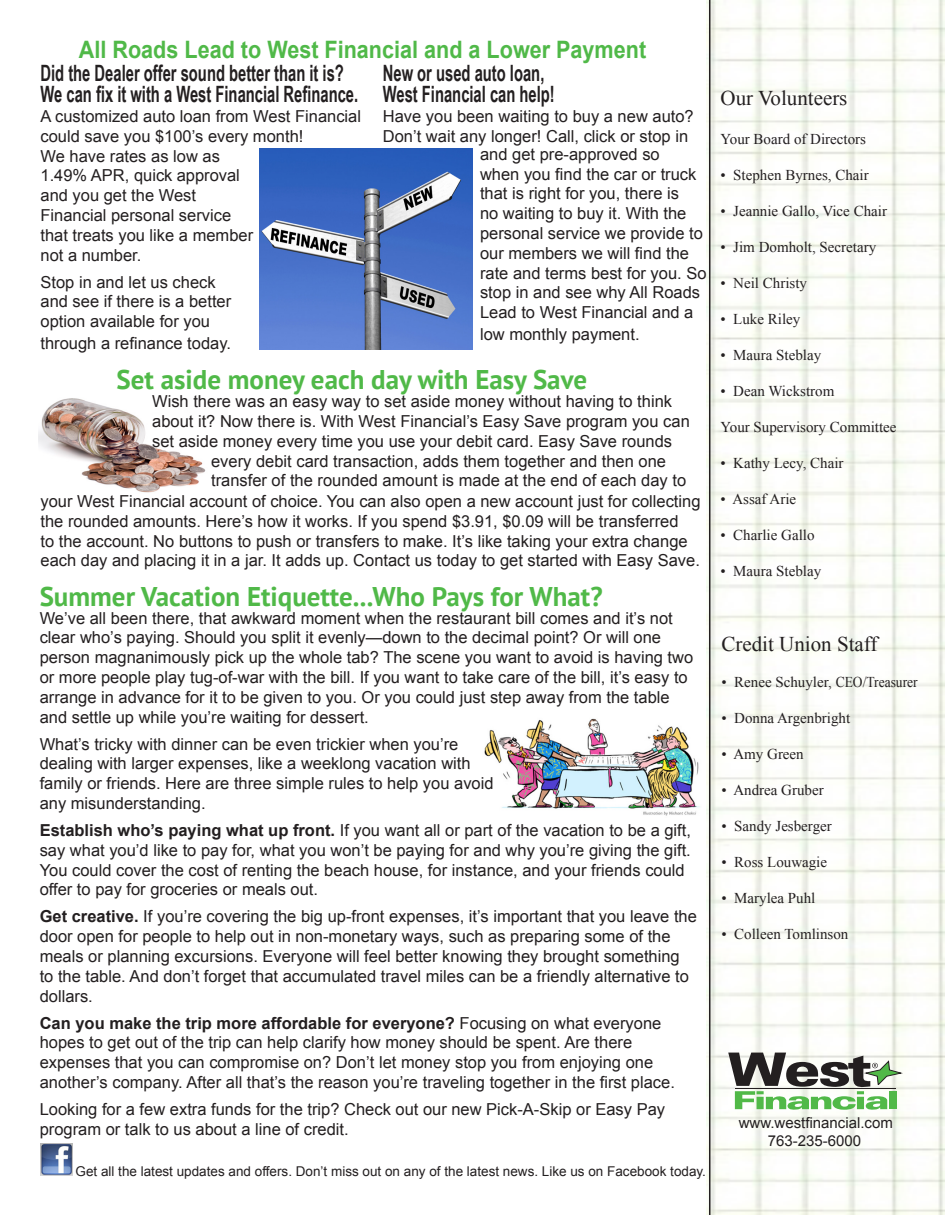
<style>
.page{position:relative;width:945px;height:1215px;background:#fff}
.page>*{position:absolute;margin:0;border:0;box-sizing:border-box;transform-origin:0 0}
.t1{font:700 27px "PT Sans";color:#50b948}
.t2{font:700 24px "Arial";color:#50b948;scale:.9 1}
.t3{font:700 22.5px "Arial Narrow";color:#231f20;scale:.8 1}
.t4{font:21px "Times New Roman";color:#231f20}
.t5{font:16.5px/19.8px "Arial";color:#231f20}
.t6{font:15px "Times New Roman";color:#231f20}
.t7{font:15px "Arial";color:#231f20}
.t8{font:13.5px "Arial";color:#231f20}
.s1{font-weight:700}
</style>
<div class="page">
<img style="left:706px;top:0;width:239px;height:1215px">
<img style="left:484px;top:718px;width:216px;height:98px">
<hr style="left:709px;top:0;width:1px;height:1215px;background:#231f20">
<svg style="left:728px;top:1053px;width:176px;height:57px"></svg>
<img style="left:260px;top:148px;width:212px;height:201px">
<img style="left:40px;top:1144px;width:33px;height:32px">
<img style="left:38px;top:398px;width:168px;height:95px">
<p class="t2" style="left:79px;top:34px;width:632px">All Roads Lead to West Financial and a Lower Payment</p>
<p class="t3" style="left:40px;top:56px;width:381px">Did the Dealer offer sound better than it is?</p>
<p class="t3" style="left:40px;top:77px;width:399px">We can fix it with a West Financial Refinance.</p>
<p class="t5" style="left:40px;top:106px;width:322px">A customized auto loan from West Financial could save you $100’s every month!</p>
<p class="t5" style="left:40px;top:146px;width:181px">We have rates as low as</p>
<p class="t5" style="left:40px;top:166px;width:201px">1.49% APR, quick approval</p>
<p class="t5" style="left:40px;top:186px;width:157px">and you get the West</p>
<p class="t5" style="left:40px;top:205px;width:192px">Financial personal service</p>
<p class="t5" style="left:40px;top:225px;width:214px">that treats you like a member</p>
<p class="t5" style="left:40px;top:245px;width:102px">not a number.</p>
<p class="t5" style="left:40px;top:272px;width:177px">Stop in and let us check</p>
<p class="t5" style="left:40px;top:292px;width:192px">and see if there is a better</p>
<p class="t5" style="left:40px;top:312px;width:171px">option available for you</p>
<p class="t5" style="left:40px;top:333px;width:192px">through a refinance today.</p>
<p class="t3" style="left:383px;top:56px;width:203px">New or used auto loan,</p>
<p class="t3" style="left:383px;top:77px;width:217px">West Financial can help!</p>
<p class="t5" style="left:383px;top:106px;width:312px">Have you been waiting to buy a new auto?<br>Don’t wait any longer! Call, click or stop in</p>
<p class="t5" style="left:480px;top:144px;width:228px">and get pre-approved so<br>when you find the car or truck that is right for you, there is<br>no waiting to buy it. With the personal service we provide to our members we will find the rate and terms best for you. So stop in and see why All Roads<br>Lead to West Financial and a</p>
<p class="t5" style="left:480px;top:324px;width:161px">low monthly payment.</p>
<p class="t1" style="left:116px;top:362px;width:472px">Set aside money each day with Easy Save</p>
<p class="t5" style="left:152px;top:391px;width:539px">Wish there was an easy way to set aside money without having to think about it? Now there is. With West Financial’s Easy Save program you can set aside money every time you use your debit card. Easy Save rounds</p>
<p class="t5" style="left:211px;top:451px;width:477px">every debit card transaction, adds them together and then one transfer of the rounded amount is made at the end of each day to</p>
<p class="t5" style="left:40px;top:491px;width:662px">your West Financial account of choice. You can also open a new account just for collecting the rounded amounts. Here’s how it works. If you spend $3.91, $0.09 will be transferred<br>to the account. No buttons to push or transfers to make. It’s like taking your extra change each day and placing it in a jar. It adds up. Contact us today to get started with Easy Save.</p>
<p class="t1" style="left:40px;top:579px;width:564px">Summer Vacation Etiquette...Who Pays for What?</p>
<p class="t5" style="left:40px;top:608px;width:655px">We’ve all been there, that awkward moment when the restaurant bill comes and it’s not clear who’s paying. Should you split it evenly—down to the decimal point? Or will one person magnanimously pick up the whole tab? The scene you want to avoid is having two or more people play tug-of-war with the bill. If you want to take care of the bill, it’s easy to arrange in advance for it to be given to you. Or you could just step away from the table and settle up while you’re waiting for dessert.</p>
<p class="t5" style="left:40px;top:734px;width:420px">What’s tricky with dinner can be even trickier when you’re</p>
<p class="t5" style="left:40px;top:754px;width:433px">dealing with larger expenses, like a weeklong vacation with</p>
<p class="t5" style="left:40px;top:774px;width:455px">family or friends. Here are three simple rules to help you avoid</p>
<p class="t5" style="left:40px;top:794px;width:167px">any misunderstanding.</p>
<p class="t5" style="left:40px;top:821px;width:653px"><span class="s1">Establish who’s paying what up front.</span> If you want all or part of the vacation to be a gift, say what you’d like to pay for, what you won’t be paying for and why you’re giving the gift.<br>You could cover the cost of renting the beach house, for instance, and your friends could offer to pay for groceries or meals out.</p>
<p class="t5" style="left:40px;top:907px;width:659px"><span class="s1">Get creative.</span> If you’re covering the big up-front expenses, it’s important that you leave the door open for people to help out in non-monetary ways, such as preparing some of the meals or planning excursions. Everyone will feel better knowing they brought something to the table. And don’t forget that accumulated travel miles can be a friendly alternative to dollars.</p>
<p class="t5" style="left:40px;top:1013px;width:623px"><span class="s1">Can you make the trip more affordable for everyone?</span> Focusing on what everyone hopes to get out of the trip can help clarify how money should be spent. Are there</p>
<p class="t5" style="left:40px;top:1053px;width:615px">expenses that you can compromise on? Don’t let money stop you from enjoying one</p>
<p class="t5" style="left:40px;top:1073px;width:637px">another’s company. After all that’s the reason you’re traveling together in the first place.</p>
<p class="t5" style="left:40px;top:1100px;width:627px">Looking for a few extra funds for the trip? Check out our new Pick-A-Skip or Easy Pay</p>
<p class="t5" style="left:40px;top:1119px;width:311px">program or talk to us about a line of credit.</p>
<p class="t8" style="left:76px;top:1162px;width:632px">Get all the latest updates and offers. Don’t miss out on any of the latest news. Like us on Facebook today.</p>
<p class="t4" style="left:721px;top:83px;width:128px">Our Volunteers</p>
<p class="t6" style="left:721px;top:129px;width:147px">Your Board of Directors</p>
<p class="t6" style="left:721px;top:165px;width:150px">• Stephen Byrnes, Chair</p>
<p class="t6" style="left:721px;top:201px;width:168px">• Jeannie Gallo, Vice Chair</p>
<p class="t6" style="left:721px;top:237px;width:157px">• Jim Domholt, Secretary</p>
<p class="t6" style="left:721px;top:273px;width:88px">• Neil Christy</p>
<p class="t6" style="left:721px;top:309px;width:81px">• Luke Riley</p>
<p class="t6" style="left:721px;top:345px;width:102px">• Maura Steblay</p>
<p class="t6" style="left:721px;top:381px;width:115px">• Dean Wickstrom</p>
<p class="t6" style="left:721px;top:417px;width:177px">Your Supervisory Committee</p>
<p class="t6" style="left:721px;top:453px;width:124px">• Kathy Lecy, Chair</p>
<p class="t6" style="left:721px;top:489px;width:77px">• Assaf Arie</p>
<p class="t6" style="left:721px;top:525px;width:95px">• Charlie Gallo</p>
<p class="t6" style="left:721px;top:561px;width:102px">• Maura Steblay</p>
<p class="t4" style="left:722px;top:630px;width:157px">Credit Union Staff</p>
<p class="t6" style="left:722px;top:672px;width:198px">• Renee Schuyler, CEO/Treasurer</p>
<p class="t6" style="left:722px;top:708px;width:130px">• Donna Argenbright</p>
<p class="t6" style="left:722px;top:744px;width:84px">• Amy Green</p>
<p class="t6" style="left:722px;top:780px;width:104px">• Andrea Gruber</p>
<p class="t6" style="left:722px;top:816px;width:112px">• Sandy Jesberger</p>
<p class="t6" style="left:722px;top:852px;width:107px">• Ross Louwagie</p>
<p class="t6" style="left:722px;top:888px;width:95px">• Marylea Puhl</p>
<p class="t6" style="left:722px;top:924px;width:128px">• Colleen Tomlinson</p>
<p class="t7" style="left:739px;top:1113px;width:156px">www.westfinancial.com</p>
<p class="t7" style="left:768px;top:1131px;width:95px">763-235-6000</p>
</div>
